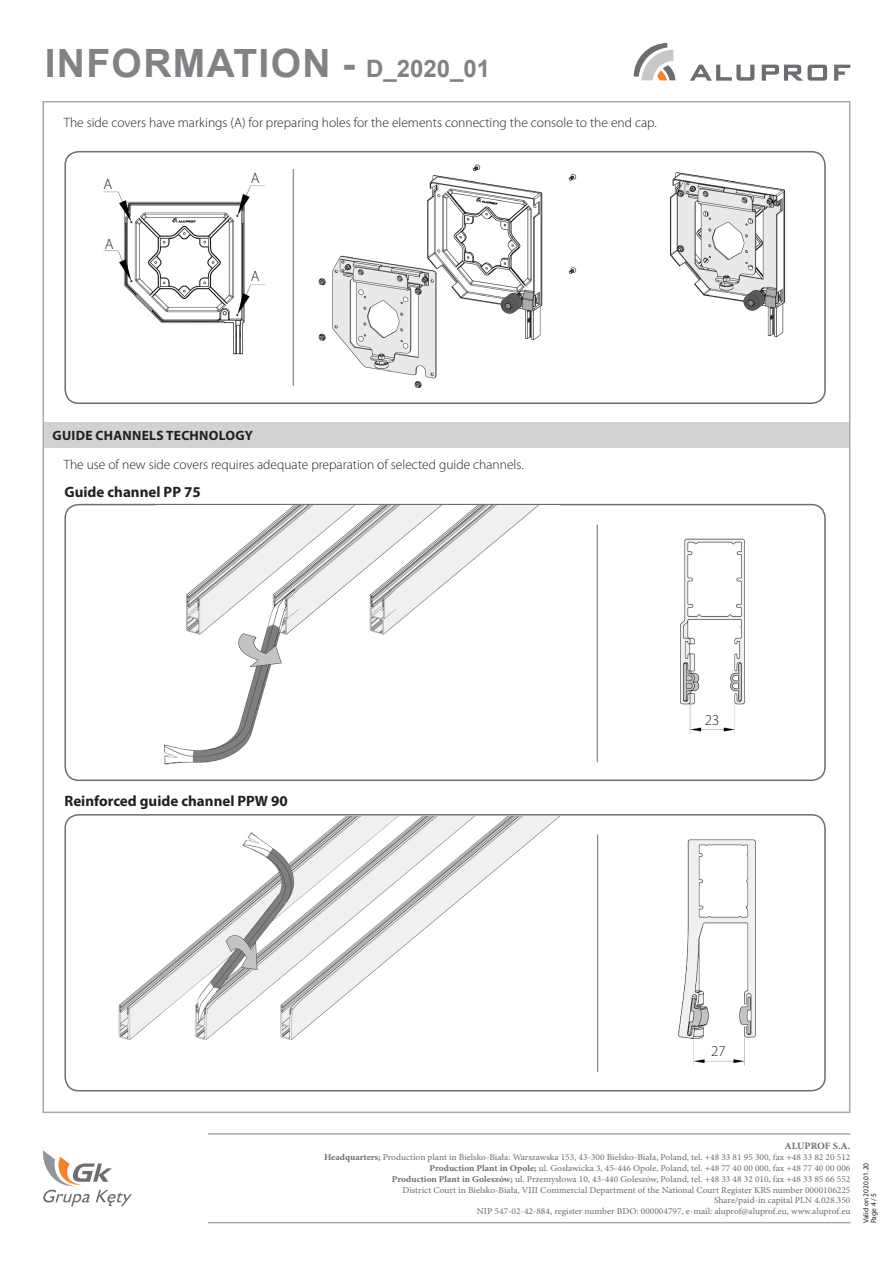
<style>
.page{position:relative;width:893px;height:1263px;background:#fff}
.page>*{position:absolute;margin:0;border:0;box-sizing:border-box;transform-origin:0 0}
.t1{font:700 39px "Arial";letter-spacing:.035em;color:#808285}
.stopka_strona_prawa{font:700 15px "Myriad Pro";color:#231f20}
.Zwykły_tekst{font:300 15px "Myriad Pro";color:#231f20}
.Pa11{font:300 13.5px "Myriad Pro";color:#231f20}
._1{font:700 13.5px "Myriad Pro";letter-spacing:.02em;color:#231f20}
.t2{font:700 9.75px "Minion Pro";letter-spacing:-.01em;color:#6c6d70;scale:1.05 1}
.t3{font:9px/10.8px "Minion Pro";color:#6c6d70;text-align:right;scale:1.05 1}
.t4{font:7.5px/7.8px "Myriad Pro";color:#231f20}
.s1{font-size:24px}
.s2{font-weight:700}
</style>
<div class="page">
<svg style="left:43px;top:1150px;width:89px;height:56px"></svg>
<svg style="left:634px;top:43px;width:41px;height:37px"></svg>
<svg style="left:690px;top:65px;width:64px;height:16px"></svg>
<svg style="left:762px;top:65px;width:65px;height:16px"></svg>
<svg style="left:834px;top:65px;width:16px;height:16px"></svg>
<hr style="left:208px;top:1222px;width:642px;height:1px;background:#a8a9ad">
<hr style="left:208px;top:1133px;width:642px;height:2px;background:#a8a9ad">
<div style="left:64px;top:504px;width:762px;height:277px;border:2px solid #6c6d70;border-radius:14px"></div>
<div style="left:64px;top:814px;width:762px;height:277px;border:2px solid #6c6d70;border-radius:14px"></div>
<img style="left:156px;top:506px;width:404px;height:259px">
<img style="left:110px;top:816px;width:465px;height:225px">
<img style="left:680px;top:538px;width:65px;height:196px">
<img style="left:678px;top:839px;width:78px;height:227px">
<hr style="left:597px;top:525px;width:1px;height:237px;background:#6c6d70">
<hr style="left:597px;top:834px;width:1px;height:238px;background:#6c6d70">
<div style="left:44px;top:422px;width:805px;height:26px;background:#d1d2d4"></div>
<div style="left:64px;top:151px;width:762px;height:253px;border:2px solid #6c6d70;border-radius:14px"></div>
<img style="left:103px;top:164px;width:683px;height:224px">
<hr style="left:293px;top:169px;width:1px;height:217px;background:#6c6d70">
<h1 class="t1" style="left:45px;top:36px;width:447px">INFORMATION - <span class="s1">D_2020_01</span></h1>
<p class="Pa11" style="left:64px;top:115px;width:594px">The side covers have markings (A) for preparing holes for the elements connecting the console to the end cap.</p>
<p class="Zwykły_tekst" style="left:104px;top:176px;width:10px">A</p>
<p class="Zwykły_tekst" style="left:105px;top:235px;width:10px">A</p>
<p class="Zwykły_tekst" style="left:251px;top:170px;width:10px">A</p>
<p class="Zwykły_tekst" style="left:251px;top:268px;width:10px">A</p>
<p class="_1" style="left:53px;top:426px;width:202px">GUIDE CHANNELS TECHNOLOGY</p>
<p class="Pa11" style="left:64px;top:457px;width:461px">The use of new side covers requires adequate preparation of selected guide channels.</p>
<p class="stopka_strona_prawa" style="left:64px;top:482px;width:138px">Guide channel PP 75</p>
<p class="stopka_strona_prawa" style="left:64px;top:791px;width:225px">Reinforced guide channel PPW 90</p>
<p class="Zwykły_tekst" style="left:705px;top:711px;width:16px">23</p>
<p class="Zwykły_tekst" style="left:711px;top:1043px;width:16px">27</p>
<p class="t2" style="left:784px;top:1139px;width:64px">ALUPROF S.A.</p>
<p class="t3" style="left:324px;top:1152px;width:503px"><span class="s2">Headquarters;</span> Production plant in Bielsko-Biała: Warszawska 153, 43-300 Bielsko-Biała, Poland, tel. +48 33 81 95 300, fax +48 33 82 20 512<br><span class="s2">Production Plant in Opole;</span> ul. Gosławicka 3, 45-446 Opole, Poland, tel. +48 77 40 00 000, fax +48 77 40 00 006<br><span class="s2">Production Plant in Goleszów;</span> ul. Przemysłowa 10, 43-440 Goleszów, Poland, tel. +48 33 48 32 010, fax +48 33 85 66 552<br>District Court in Bielsko-Biała, VIII Commercial Department of the National Court Register KRS number 0000106225<br>Share/paid-in capital PLN 4.028.350<br>NIP 547-02-42-884, register number BDO: 000004797, e-mail: aluprof@aluprof.eu, www.aluprof.eu</p>
<p class="t4" style="left:862px;top:1223px;width:62px;rotate:-90deg">Valid on 2020.01.20<br>Page 4 / 5</p>
</div>
